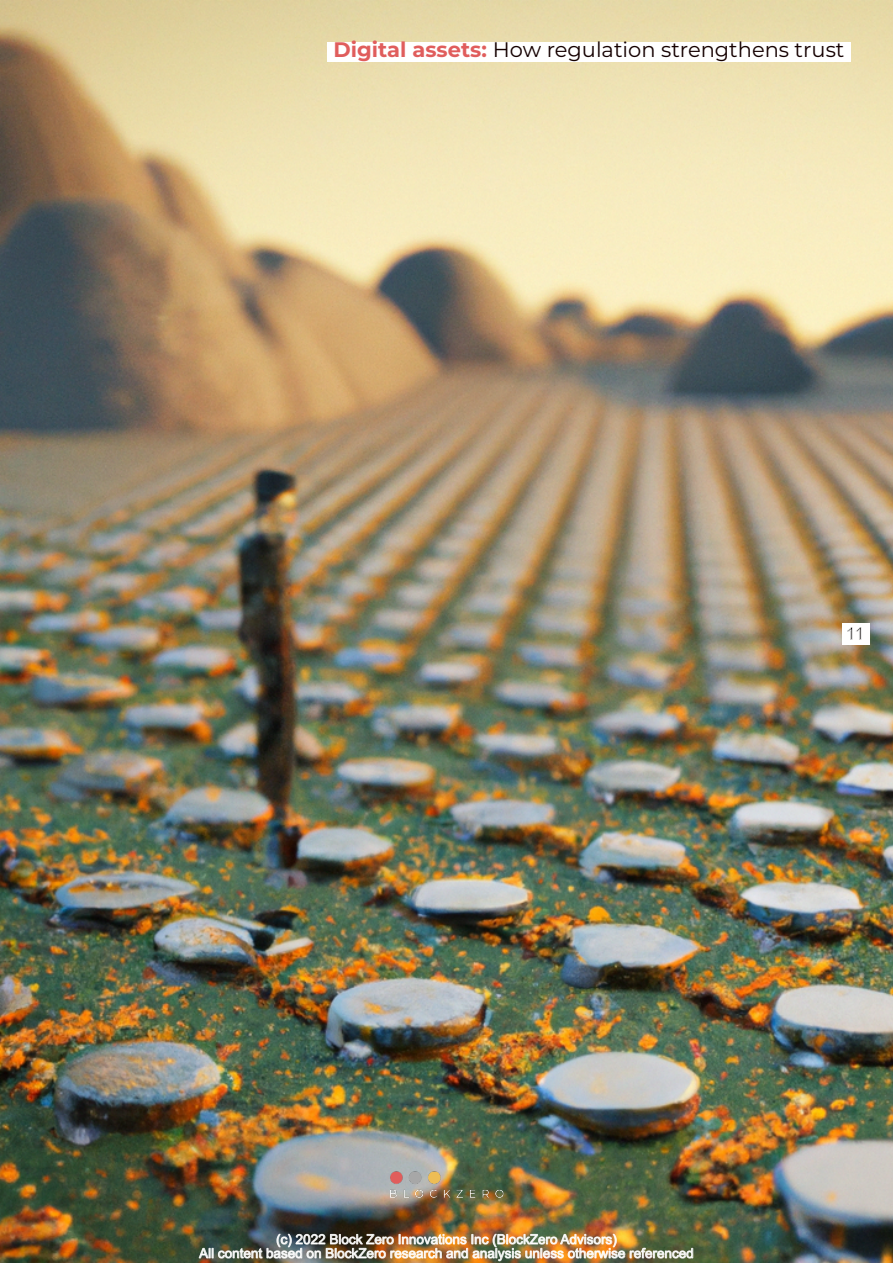
<style>
.page{position:relative;width:893px;height:1263px;background:#fff}
.page>*{position:absolute;margin:0;border:0;box-sizing:border-box;transform-origin:0 0}
.t1{font:21px "Montserrat";color:#150000}
.t2{font:18px "Arial";color:#070504}
.t3{font:13.5px/14px "Arial";color:#fff;text-align:center}
.s1{font-weight:700;color:#e05d5c}
</style>
<div class="page">
<img style="left:0;top:0;width:893px;height:1263px">
<div style="left:842px;top:622px;width:27px;height:22px;background:#fff"></div>
<div style="left:327px;top:43px;width:523px;height:19px;background:#fff"></div>
<img style="left:386px;top:1167px;width:121px;height:35px">
<h1 class="t1" style="left:333px;top:37px;width:512px"><span class="s1">Digital assets:</span> How regulation strengthens trust</h1>
<h2 class="t2" style="left:846px;top:627px;width:20px">11</h2>
<p class="t3" style="left:199px;top:1233px;width:496px">(c) 2022 Block Zero Innovations Inc (BlockZero Advisors)<br>All content based on BlockZero research and analysis unless otherwise referenced</p>
</div>
